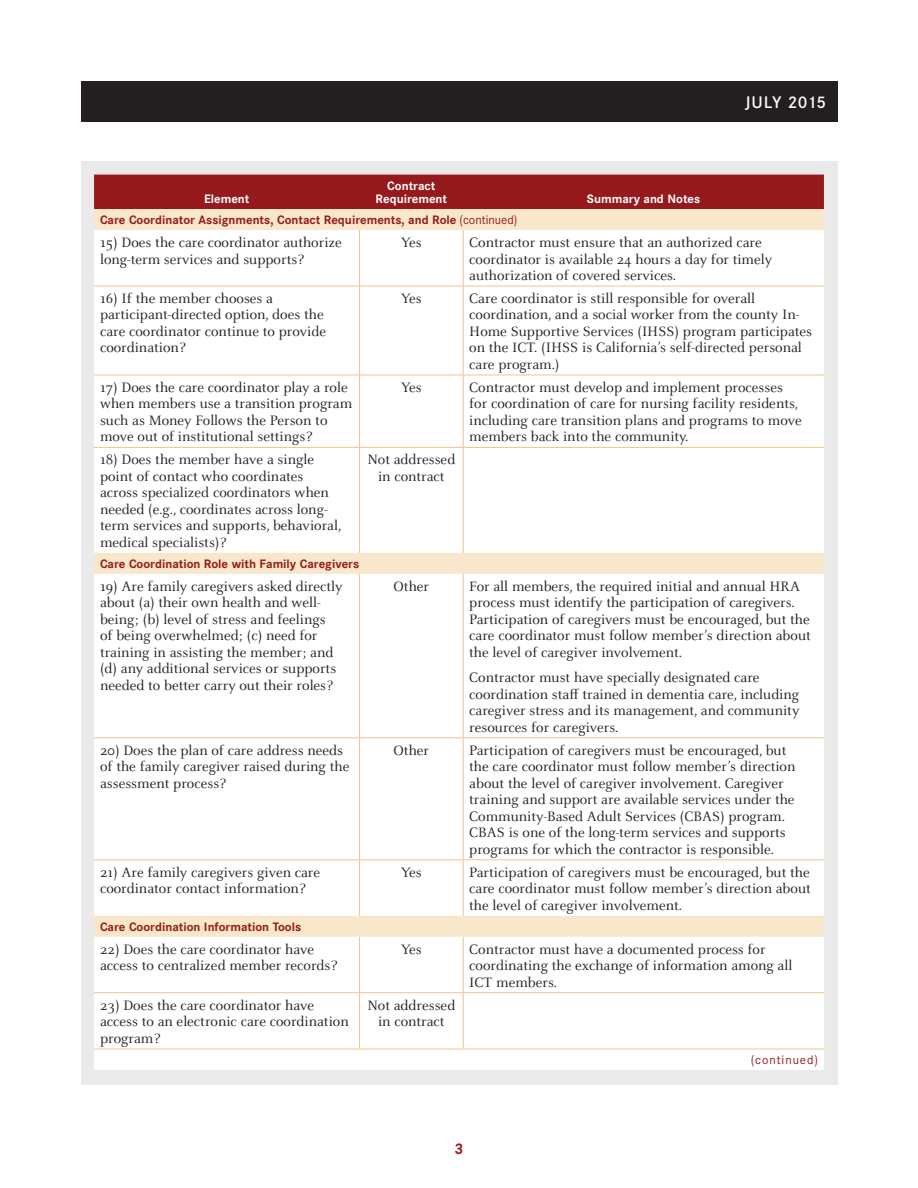
<style>
.page{position:relative;width:918px;height:1188px;background:#fff}
.page>*{position:absolute;margin:0;border:0;box-sizing:border-box;transform-origin:0 0}
.t1{font:500 16.5px "Corporate S";color:#fbfbfb}
.StateTableText{font:15px/16.5px "Celeste Pro";color:#231f20}
.t2{font:700 15px "Corporate S";color:#961a1d}
.TableRowHead{font:700 12px "Corporate S";color:#961a1d}
.TableColHead{font:700 12px/13.5px "Corporate S";color:#fff;text-align:center}
.StateTable_continued{font:12px "Corporate S";letter-spacing:.08em;color:#961a1d}
.s1{font-weight:400}
</style>
<div class="page">
<div style="left:81px;top:81px;width:756px;height:40px;background:#231f20"></div>
<div style="left:81px;top:161px;width:756px;height:924px;background:#ebeaea"></div>
<div style="left:94px;top:175px;width:730px;height:34px;background:#961a1d"></div>
<div style="left:94px;top:209px;width:730px;height:21px;background:#f8e7cb"></div>
<div style="left:94px;top:230px;width:730px;height:840px;background:#fff"></div>
<hr style="left:94px;top:375px;width:265px;height:1px;background:#f0c78b">
<hr style="left:359px;top:375px;width:104px;height:1px;background:#f0c78b">
<hr style="left:463px;top:375px;width:361px;height:1px;background:#f0c78b">
<hr style="left:94px;top:447px;width:265px;height:1px;background:#f0c78b">
<hr style="left:359px;top:447px;width:104px;height:1px;background:#f0c78b">
<hr style="left:463px;top:447px;width:361px;height:1px;background:#f0c78b">
<hr style="left:94px;top:737px;width:265px;height:1px;background:#f0c78b">
<hr style="left:359px;top:737px;width:104px;height:1px;background:#f0c78b">
<hr style="left:463px;top:737px;width:361px;height:1px;background:#f0c78b">
<hr style="left:94px;top:859px;width:265px;height:1px;background:#f0c78b">
<hr style="left:359px;top:859px;width:104px;height:1px;background:#f0c78b">
<hr style="left:463px;top:859px;width:361px;height:1px;background:#f0c78b">
<hr style="left:94px;top:992px;width:265px;height:1px;background:#f0c78b">
<hr style="left:359px;top:992px;width:104px;height:1px;background:#f0c78b">
<hr style="left:463px;top:992px;width:361px;height:1px;background:#f0c78b">
<hr style="left:359px;top:230px;width:1px;height:56px;background:#f0c78b">
<hr style="left:463px;top:230px;width:1px;height:56px;background:#f0c78b">
<hr style="left:359px;top:286px;width:1px;height:89px;background:#f0c78b">
<hr style="left:463px;top:286px;width:1px;height:89px;background:#f0c78b">
<hr style="left:359px;top:375px;width:1px;height:72px;background:#f0c78b">
<hr style="left:463px;top:375px;width:1px;height:72px;background:#f0c78b">
<hr style="left:359px;top:448px;width:1px;height:105px;background:#f0c78b">
<hr style="left:463px;top:448px;width:1px;height:105px;background:#f0c78b">
<hr style="left:359px;top:574px;width:1px;height:163px;background:#f0c78b">
<hr style="left:463px;top:574px;width:1px;height:163px;background:#f0c78b">
<hr style="left:359px;top:738px;width:1px;height:121px;background:#f0c78b">
<hr style="left:463px;top:738px;width:1px;height:121px;background:#f0c78b">
<hr style="left:359px;top:860px;width:1px;height:56px;background:#f0c78b">
<hr style="left:463px;top:860px;width:1px;height:56px;background:#f0c78b">
<hr style="left:359px;top:937px;width:1px;height:55px;background:#f0c78b">
<hr style="left:463px;top:937px;width:1px;height:55px;background:#f0c78b">
<hr style="left:359px;top:993px;width:1px;height:56px;background:#f0c78b">
<hr style="left:463px;top:993px;width:1px;height:56px;background:#f0c78b">
<hr style="left:94px;top:286px;width:265px;height:1px;background:#f0c78b">
<hr style="left:359px;top:286px;width:104px;height:1px;background:#f0c78b">
<hr style="left:463px;top:286px;width:361px;height:1px;background:#f0c78b">
<hr style="left:94px;top:1049px;width:265px;height:1px;background:#f0c78b">
<hr style="left:359px;top:1049px;width:104px;height:1px;background:#f0c78b">
<hr style="left:463px;top:1049px;width:361px;height:1px;background:#f0c78b">
<p class="TableColHead" style="left:204px;top:192px;width:47px">Element</p>
<p class="TableColHead" style="left:376px;top:179px;width:73px">Contract<br>Requirement</p>
<p class="TableColHead" style="left:587px;top:192px;width:115px">Summary and Notes</p>
<p class="t1" style="left:745px;top:92px;width:82px">JULY 2015</p>
<p class="TableRowHead" style="left:100px;top:213px;width:419px">Care Coordinator Assignments, Contact Requirements, and Role <span class="s1">(continued)</span></p>
<p class="StateTableText" style="left:100px;top:234px;width:243px">15) Does the care coordinator authorize long-term services and supports?</p>
<p class="StateTableText" style="left:401px;top:234px;width:23px">Yes</p>
<p class="StateTableText" style="left:469px;top:234px;width:304px">Contractor must ensure that an authorized care coordinator is available 24 hours a day for timely authorization of covered services.</p>
<p class="StateTableText" style="left:100px;top:290px;width:228px">16) If the member chooses a participant-directed option, does the care coordinator continue to provide coordination?</p>
<p class="StateTableText" style="left:401px;top:290px;width:23px">Yes</p>
<p class="StateTableText" style="left:469px;top:290px;width:344px">Care coordinator is still responsible for overall coordination, and a social worker from the county In-Home Supportive Services (IHSS) program participates on the ICT. (IHSS is California’s self-directed personal care program.)</p>
<p class="StateTableText" style="left:100px;top:379px;width:254px">17) Does the care coordinator play a role when members use a transition program such as Money Follows the Person to move out of institutional settings?</p>
<p class="StateTableText" style="left:401px;top:379px;width:23px">Yes</p>
<p class="StateTableText" style="left:469px;top:379px;width:334px">Contractor must develop and implement processes for coordination of care for nursing facility residents, including care transition plans and programs to move members back into the community.</p>
<p class="StateTableText" style="left:100px;top:451px;width:243px">18) Does the member have a single point of contact who coordinates across specialized coordinators when needed (e.g., coordinates across long&shy;term services and supports, behavioral, medical specialists)?</p>
<p class="StateTableText" style="left:367px;top:451px;width:89px;text-align:center">Not addressed in contract</p>
<p class="TableRowHead" style="left:100px;top:556px;width:261px">Care Coordination Role with Family Caregivers</p>
<p class="StateTableText" style="left:100px;top:578px;width:244px">19) Are family caregivers asked directly about (a) their own health and well&shy;being; (b) level of stress and feelings<br>of being overwhelmed; (c) need for training in assisting the member; and (d) any additional services or supports needed to better carry out their roles?</p>
<p class="StateTableText" style="left:394px;top:578px;width:37px">Other</p>
<p class="StateTableText" style="left:469px;top:578px;width:343px">For all members, the required initial and annual HRA process must identify the participation of caregivers.<br>Participation of caregivers must be encouraged, but the care coordinator must follow member’s direction about the level of caregiver involvement.</p>
<p class="StateTableText" style="left:469px;top:669px;width:332px">Contractor must have specially designated care coordination staff trained in dementia care, including caregiver stress and its management, and community resources for caregivers.</p>
<p class="StateTableText" style="left:100px;top:742px;width:251px">20) Does the plan of care address needs of the family caregiver raised during the assessment process?</p>
<p class="StateTableText" style="left:394px;top:742px;width:37px">Other</p>
<p class="StateTableText" style="left:469px;top:742px;width:328px">Participation of caregivers must be encouraged, but the care coordinator must follow member’s direction about the level of caregiver involvement. Caregiver training and support are available services under the Community-Based Adult Services (CBAS) program.<br>CBAS is one of the long-term services and supports programs for which the contractor is responsible.</p>
<p class="StateTableText" style="left:100px;top:864px;width:222px">21) Are family caregivers given care coordinator contact information?</p>
<p class="StateTableText" style="left:401px;top:864px;width:23px">Yes</p>
<p class="StateTableText" style="left:469px;top:864px;width:343px;text-align:justify">Participation of caregivers must be encouraged, but the care coordinator must follow member’s direction about the level of caregiver involvement.</p>
<p class="TableRowHead" style="left:100px;top:919px;width:203px">Care Coordination Information Tools</p>
<p class="StateTableText" style="left:100px;top:941px;width:239px">22) Does the care coordinator have access to centralized member records?</p>
<p class="StateTableText" style="left:401px;top:941px;width:23px">Yes</p>
<p class="StateTableText" style="left:469px;top:941px;width:325px">Contractor must have a documented process for coordinating the exchange of information among all<br>ICT members.</p>
<p class="StateTableText" style="left:100px;top:996px;width:250px">23) Does the care coordinator have access to an electronic care coordination program?</p>
<p class="StateTableText" style="left:367px;top:996px;width:89px;text-align:center">Not addressed in contract</p>
<p class="StateTable_continued" style="left:751px;top:1053px;width:68px">(continued)</p>
<p class="t2" style="left:454px;top:1139px;width:11px">3</p>
</div>
